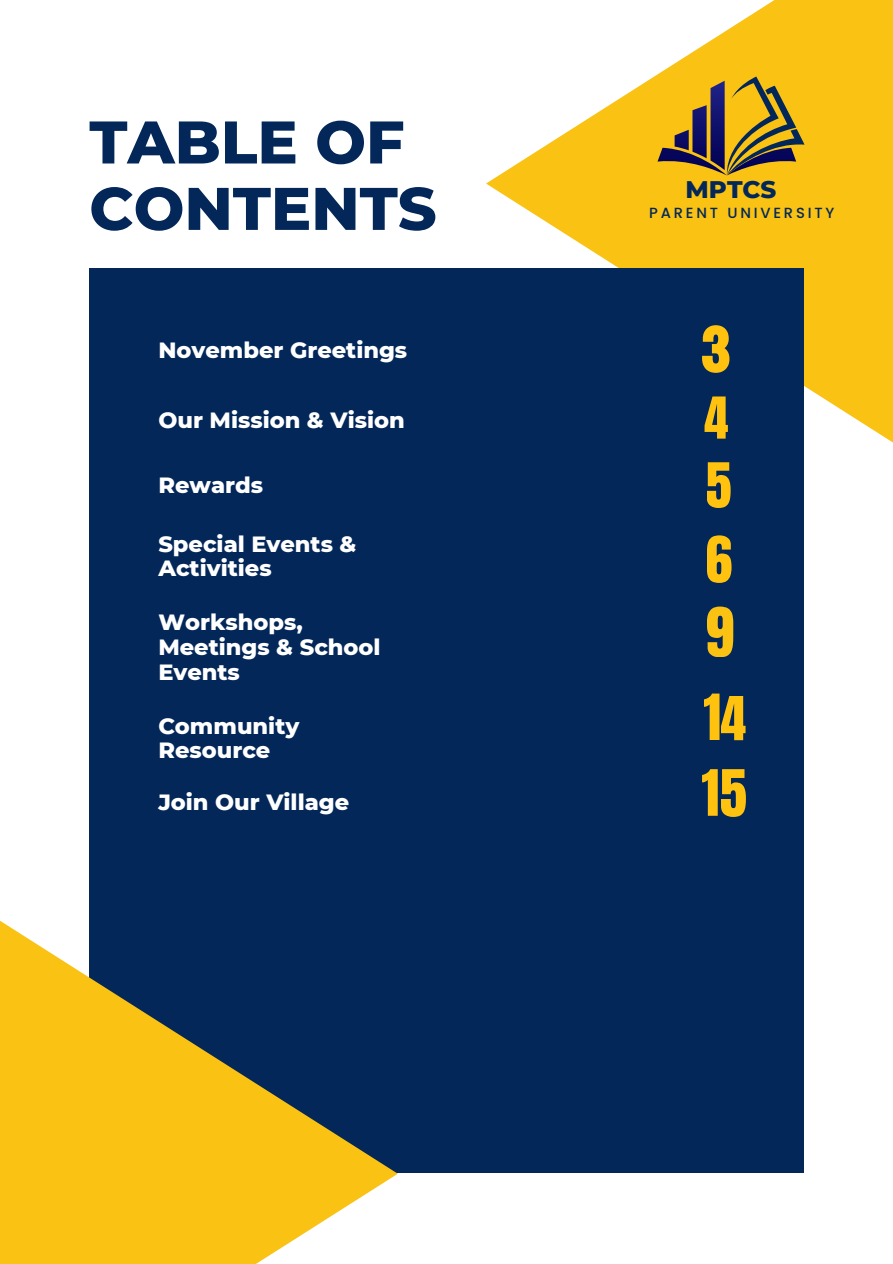
<style>
.page{position:relative;width:893px;height:1264px;background:#fff}
.page>*{position:absolute;margin:0;border:0;box-sizing:border-box;transform-origin:0 0}
.t1{font:800 60px/66.3px "Montserrat";color:#032759}
.t2{font:800 24.45px "Montserrat";color:#032759}
.t3{font:800 22.5px/24.8px "Montserrat";color:#fff}
.t4{font:500 14.7px "Poppins";letter-spacing:.19em;color:#032759}
</style>
<div class="page">
<svg style="left:486px;top:0;width:406px;height:442px;fill:#fac213"></svg>
<div style="left:89px;top:268px;width:715px;height:904px;background:#032759"></div>
<svg style="left:0;top:920px;width:398px;height:343px;fill:#fac213"></svg>
<svg style="left:657px;top:77px;width:147px;height:98px;background:#a9872c"></svg>
<svg style="left:702px;top:325px;width:27px;height:48px"></svg>
<svg style="left:704px;top:396px;width:23px;height:42px"></svg>
<svg style="left:707px;top:462px;width:23px;height:46px"></svg>
<svg style="left:707px;top:535px;width:24px;height:48px"></svg>
<svg style="left:707px;top:606px;width:26px;height:51px"></svg>
<svg style="left:702px;top:769px;width:43px;height:48px"></svg>
<svg style="left:704px;top:693px;width:41px;height:47px"></svg>
<p class="t1" style="left:89px;top:109px;width:349px">TABLE OF<br>CONTENTS</p>
<h1 class="t3" style="left:158px;top:337px;width:250px">November Greetings</h1>
<p class="t3" style="left:158px;top:407px;width:248px">Our Mission &amp; Vision</p>
<p class="t3" style="left:158px;top:472px;width:106px">Rewards</p>
<p class="t3" style="left:158px;top:531px;width:199px">Special Events &amp;<br>Activities</p>
<p class="t3" style="left:158px;top:609px;width:224px">Workshops,<br>Meetings &amp; School<br>Events</p>
<p class="t3" style="left:158px;top:713px;width:142px">Community<br>Resource</p>
<p class="t3" style="left:158px;top:789px;width:192px">Join Our Village</p>
<p class="t2" style="left:685px;top:174px;width:92px">MPTCS</p>
<p class="t4" style="left:649px;top:203px;width:187px">PARENT UNIVERSITY</p>
</div>
